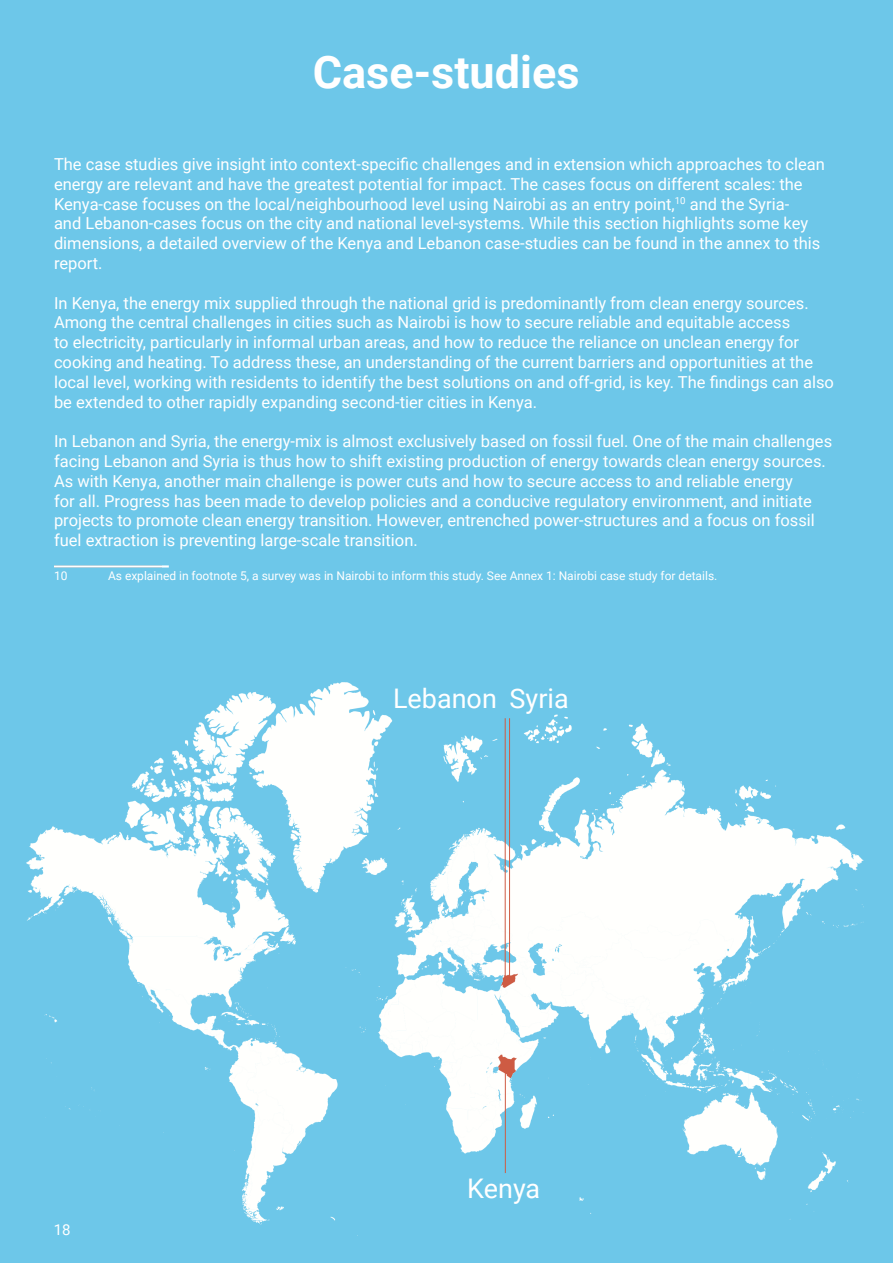
<style>
.page{position:relative;width:893px;height:1263px;background:#6dc7e9}
.page>*{position:absolute;margin:0;border:0;box-sizing:border-box;transform-origin:0 0}
.Overskrift_1{font:700 45px "Roboto";color:#fff}
.t1{font:27px "Roboto";color:#fff}
.Intro_italics{font:16.5px/19.8px "Roboto";color:#fff}
.t2{font:15px "Roboto";color:#fff}
.Footnote_Body{font:12px "Roboto";color:#fff}
</style>
<div class="page">
<img style="left:27px;top:682px;width:836px;height:543px">
<hr style="left:509px;top:718px;width:1px;height:259px;background:#cf5b43">
<hr style="left:505px;top:1071px;width:1px;height:102px;background:#cf5b43">
<hr style="left:505px;top:718px;width:1px;height:259px;background:#cf5b43">
<hr style="left:54px;top:565px;width:115px;height:2px;background:#fff">
<p class="Overskrift_1" style="left:313px;top:41px;width:268px">Case-studies</p>
<p class="Intro_italics" style="left:54px;top:154px;width:772px">The case studies give insight into context-specific challenges and in extension which approaches to clean energy are relevant and have the greatest potential for impact. The cases focus on different scales: the Kenya-case focuses on the local/neighbourhood level using Nairobi as an entry point,<sup>10</sup> and the Syria-<br>and Lebanon-cases focus on the city and national level-systems. While this section highlights some key dimensions, a detailed overview of the Kenya and Lebanon case-studies can be found in the annex to this report.</p>
<p class="Intro_italics" style="left:54px;top:292px;width:781px">In Kenya, the energy mix supplied through the national grid is predominantly from clean energy sources.<br>Among the central challenges in cities such as Nairobi is how to secure reliable and equitable access<br>to electricity, particularly in informal urban areas, and how to reduce the reliance on unclean energy for cooking and heating. To address these, an understanding of the current barriers and opportunities at the local level, working with residents to identify the best solutions on and off-grid, is key. The findings can also be extended to other rapidly expanding second-tier cities in Kenya.</p>
<p class="Intro_italics" style="left:54px;top:431px;width:780px">In Lebanon and Syria, the energy-mix is almost exclusively based on fossil fuel. One of the main challenges facing Lebanon and Syria is thus how to shift existing production of energy towards clean energy sources.<br>As with Kenya, another main challenge is power cuts and how to secure access to and reliable energy<br>for all. Progress has been made to develop policies and a conducive regulatory environment, and initiate projects to promote clean energy transition. However, entrenched power-structures and a focus on fossil fuel extraction is preventing large-scale transition.</p>
<p class="Footnote_Body" style="left:54px;top:567px;width:15px">10</p>
<p class="Footnote_Body" style="left:108px;top:567px;width:611px">As explained in footnote 5, a survey was in Nairobi to inform this study. See Annex 1: Nairobi case study for details.</p>
<p class="t1" style="left:393px;top:679px;width:105px">Lebanon</p>
<p class="t1" style="left:510px;top:679px;width:61px">Syria</p>
<p class="t2" style="left:54px;top:1219px;width:18px">18</p>
<p class="t1" style="left:467px;top:1170px;width:75px">Kenya</p>
</div>
